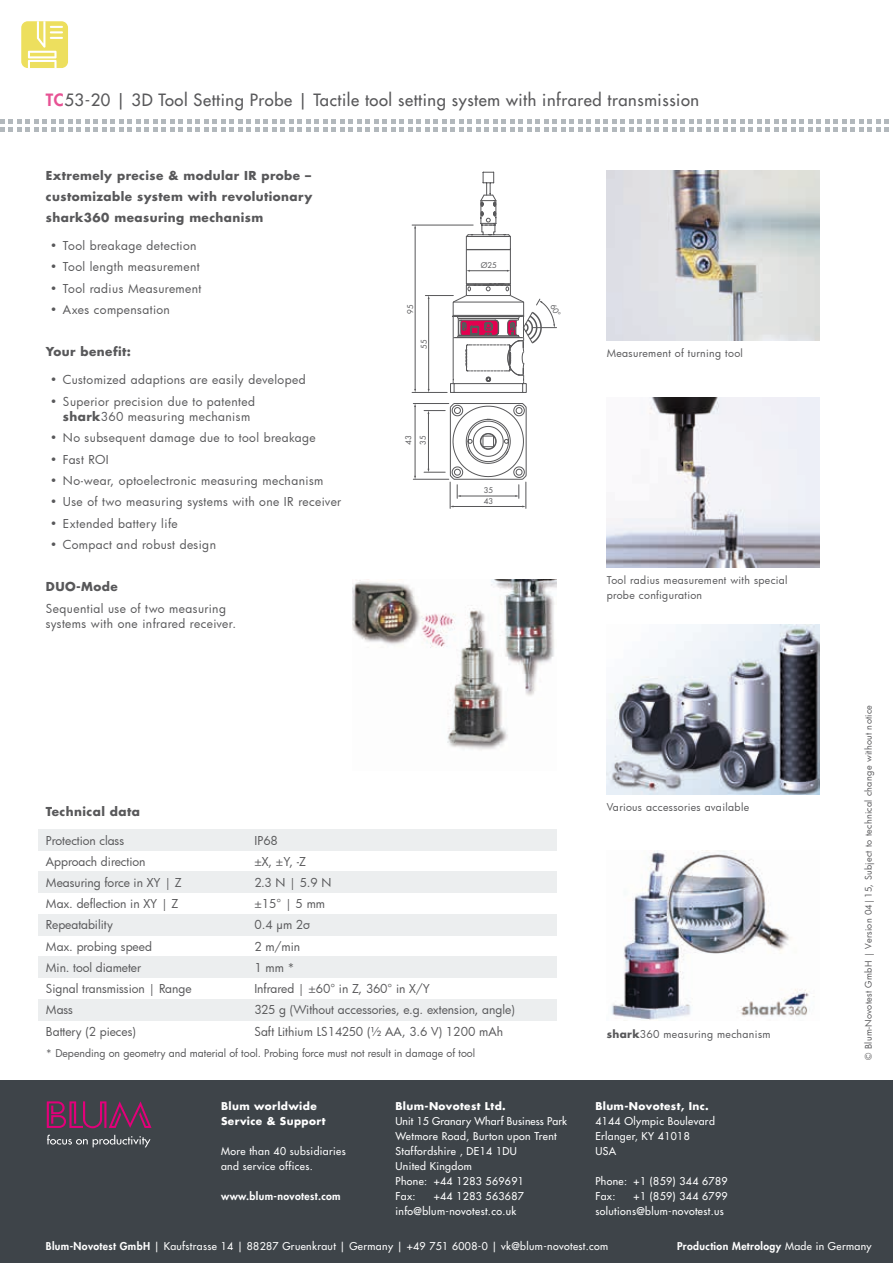
<style>
.page{position:relative;width:893px;height:1263px;background:#fff}
.page>*{position:absolute;margin:0;border:0;box-sizing:border-box;transform-origin:0 0}
.t1{font:16.5px "Futura";letter-spacing:.035em;color:#58585a}
.t2{font:12px/15px "Futura";letter-spacing:.025em;color:#58585a}
.t3{font:12px "Futura";color:#58585a}
.t4{font:700 12px/21px "Futura";letter-spacing:.035em;color:#58585a;text-align:justify}
.t5{font:12px "Futura";letter-spacing:-.005em;color:#58585a}
.t6{font:10.5px/15px "Futura";letter-spacing:.035em;color:#fff}
.t7{font:10.5px/15px "Futura";letter-spacing:.025em;color:#58585a}
.t8{font:10.5px "Futura";color:#58585a}
.t9{font:700 10.5px/15px "Futura";letter-spacing:.035em;color:#fff}
.t10{font:800 10.5px "Futura";letter-spacing:.035em;color:#fff}
.t11{font:9px "Futura";letter-spacing:.03em;color:#58585a}
.t12{font:7.8px/11.4px "Futura";color:#58585a}
.s1{font-weight:800;color:#e75294}
.s2{font-weight:700}
.s3{font-weight:800}
.s4{font-weight:400}
</style>
<div class="page">
<div style="left:0;top:1080px;width:893px;height:183px;background:#3e4449"></div>
<svg style="left:47px;top:1135px;width:104px;height:12px"></svg>
<svg style="left:47px;top:1101px;width:105px;height:27px"></svg>
<div style="left:21px;top:21px;width:47px;height:47px;background:#eddf5e;border-radius:6px"></div>
<svg style="left:28px;top:21px;width:35px;height:47px"></svg>
<svg style="left:0;top:119px;width:889px;height:13px"></svg>
<hr style="left:413px;top:479px;width:36px;height:1px;background:#58585a">
<hr style="left:413px;top:403px;width:36px;height:1px;background:#58585a">
<hr style="left:415px;top:406px;width:1px;height:70px;background:#58585a">
<svg style="left:424px;top:403px;width:103px;height:105px"></svg>
<hr style="left:466px;top:236px;width:1px;height:48px;background:#58585a">
<hr style="left:510px;top:250px;width:1px;height:34px;background:#58585a">
<hr style="left:469px;top:270px;width:39px;height:1px;background:#58585a">
<hr style="left:415px;top:228px;width:1px;height:162px;background:#58585a">
<hr style="left:412px;top:392px;width:35px;height:1px;background:#58585a">
<hr style="left:412px;top:225px;width:61px;height:1px;background:#58585a">
<svg style="left:465px;top:172px;width:46px;height:78px"></svg>
<img style="left:352px;top:579px;width:204px;height:171px">
<img style="left:607px;top:170px;width:212px;height:170px">
<img style="left:607px;top:397px;width:212px;height:170px">
<img style="left:607px;top:624px;width:212px;height:170px">
<img style="left:611px;top:850px;width:204px;height:170px">
<div style="left:38px;top:999px;width:519px;height:21px;background:#eceeef"></div>
<div style="left:38px;top:957px;width:519px;height:21px;background:#eceeef"></div>
<div style="left:38px;top:914px;width:519px;height:21px;background:#eceeef"></div>
<div style="left:38px;top:872px;width:519px;height:21px;background:#eceeef"></div>
<div style="left:38px;top:829px;width:519px;height:21px;background:#eceeef"></div>
<svg style="left:425px;top:284px;width:132px;height:109px"></svg>
<h1 class="t1" style="left:46px;top:90px;width:655px"><span class="s1">TC</span>53-20 | 3D Tool Setting Probe | Tactile tool setting system with infrared transmission</h1>
<p class="t4" style="left:46px;top:164px;width:268px">Extremely precise &amp; modular IR probe – customizable system with revolutionary shark360 measuring mechanism</p>
<p class="t2" style="left:50px;top:238px;width:148px">• Tool breakage detection</p>
<p class="t2" style="left:50px;top:259px;width:151px">• Tool length measurement</p>
<p class="t2" style="left:50px;top:280px;width:153px">• Tool radius Measurement</p>
<p class="t2" style="left:50px;top:302px;width:121px">• Axes compensation</p>
<p class="t4" style="left:46px;top:341px;width:87px">Your benefit:</p>
<p class="t2" style="left:50px;top:372px;width:257px">• Customized adaptions are easily developed</p>
<p class="t2" style="left:63px;top:394px;width:194px;text-indent:-13px">• Superior precision due to patented <span class="s2">shark</span>360 measuring mechanism</p>
<p class="t2" style="left:50px;top:430px;width:267px">• No subsequent damage due to tool breakage</p>
<p class="t2" style="left:50px;top:451px;width:60px">• Fast ROI</p>
<p class="t2" style="left:50px;top:473px;width:275px">• No-wear, optoelectronic measuring mechanism</p>
<p class="t2" style="left:50px;top:494px;width:293px">• Use of two measuring systems with one IR receiver</p>
<p class="t2" style="left:50px;top:516px;width:129px">• Extended battery life</p>
<p class="t2" style="left:50px;top:537px;width:167px">• Compact and robust design</p>
<p class="t4" style="left:46px;top:576px;width:73px">DUO-Mode</p>
<p class="t2" style="left:46px;top:601px;width:192px">Sequential use of two measuring systems with one infrared receiver.</p>
<p class="t12" style="left:405px;top:314px;width:11px;rotate:-90deg">95</p>
<p class="t12" style="left:418px;top:349px;width:11px;rotate:-90deg">55</p>
<p class="t12" style="left:417px;top:445px;width:11px;rotate:-90deg">35</p>
<p class="t12" style="left:481px;top:259px;width:18px">Ø25</p>
<p class="t12" style="left:484px;top:484px;width:11px">35<br>43</p>
<p class="t7" style="left:607px;top:345px;width:138px">Measurement of turning tool</p>
<p class="t7" style="left:607px;top:572px;width:182px">Tool radius measurement with special probe configuration</p>
<p class="t4" style="left:46px;top:801px;width:96px">Technical data</p>
<p class="t5" style="left:46px;top:832px;width:80px">Protection class</p>
<p class="t2" style="left:254px;top:832px;width:25px">IP68</p>
<p class="t3" style="left:46px;top:853px;width:101px">Approach direction</p>
<p class="t2" style="left:254px;top:853px;width:53px">±X, ±Y, -Z</p>
<p class="t3" style="left:46px;top:874px;width:138px">Measuring force in XY | Z</p>
<p class="t2" style="left:254px;top:875px;width:79px">2.3 N | 5.9 N</p>
<p class="t3" style="left:46px;top:896px;width:134px">Max. deflection in XY | Z</p>
<p class="t2" style="left:254px;top:896px;width:72px">±15° | 5 mm</p>
<p class="t3" style="left:46px;top:917px;width:69px">Repeatability</p>
<p class="t2" style="left:254px;top:917px;width:57px">0.4 μm 2σ</p>
<p class="t3" style="left:46px;top:938px;width:108px">Max. probing speed</p>
<p class="t2" style="left:254px;top:938px;width:47px">2 m/min</p>
<p class="t5" style="left:46px;top:959px;width:97px">Min. tool diameter</p>
<p class="t2" style="left:254px;top:960px;width:42px">1 mm *</p>
<p class="t3" style="left:46px;top:980px;width:147px">Signal transmission | Range</p>
<p class="t5" style="left:254px;top:980px;width:177px">Infrared | ±60° in Z, 360° in X/Y</p>
<p class="t2" style="left:46px;top:1002px;width:29px">Mass</p>
<p class="t5" style="left:254px;top:1002px;width:262px">325 g (Without accessories, e.g. extension, angle)</p>
<p class="t3" style="left:46px;top:1023px;width:92px">Battery (2 pieces)</p>
<p class="t3" style="left:254px;top:1023px;width:250px">Saft Lithium LS14250 (½ AA, 3.6 V) 1200 mAh</p>
<p class="t8" style="left:46px;top:1046px;width:431px">* Depending on geometry and material of tool. Probing force must not result in damage of tool</p>
<p class="t9" style="left:221px;top:1098px;width:106px">Blum worldwide<br>Service &amp; Support</p>
<p class="t6" style="left:221px;top:1143px;width:126px">More than 40 subsidiaries and service offices.</p>
<p class="t10" style="left:221px;top:1189px;width:121px">www.blum-novotest.com</p>
<p class="t9" style="left:395px;top:1098px;width:112px">Blum-Novotest Ltd.</p>
<p class="t6" style="left:395px;top:1113px;width:173px">Unit 15 Granary Wharf Business Park<br>Wetmore Road, Burton upon Trent<br>Staffordshire , DE14 1DU<br>United Kingdom<br>Phone: +44 1283 569691<br>Fax:</p>
<p class="t6" style="left:395px;top:1188px;width:130px;text-indent:38px">+44 1283 563687 info@blum-novotest.co.uk</p>
<p class="t7" style="left:607px;top:799px;width:144px">Various accessories available</p>
<p class="t7" style="left:607px;top:1027px;width:165px"><span class="s2">shark</span>360 measuring mechanism</p>
<p class="t9" style="left:595px;top:1098px;width:115px">Blum-Novotest, Inc.</p>
<p class="t6" style="left:595px;top:1113px;width:121px">4144 Olympic Boulevard<br>Erlanger, KY 41018<br>USA</p>
<p class="t6" style="left:595px;top:1173px;width:134px">Phone: +1 (859) 344 6789<br>Fax:</p>
<p class="t6" style="left:595px;top:1188px;width:134px;text-indent:38px">+1 (859) 344 6799 solutions@blum-novotest.us</p>
<p class="t11" style="left:862px;top:1060px;width:356px;rotate:-90deg">© Blum-Novotest GmbH | Version 04|15, Subject to technical change without notice</p>
<p class="t6" style="left:46px;top:1239px;width:564px"><span class="s3">Blum-Novotest GmbH</span> | Kaufstrasse 14 | 88287 Gruenkraut | Germany | +49 751 6008-0 | vk@blum-novotest.com</p>
<p class="t10" style="left:677px;top:1239px;width:196px">Production Metrology <span class="s4">Made in Germany</span></p>
</div>
